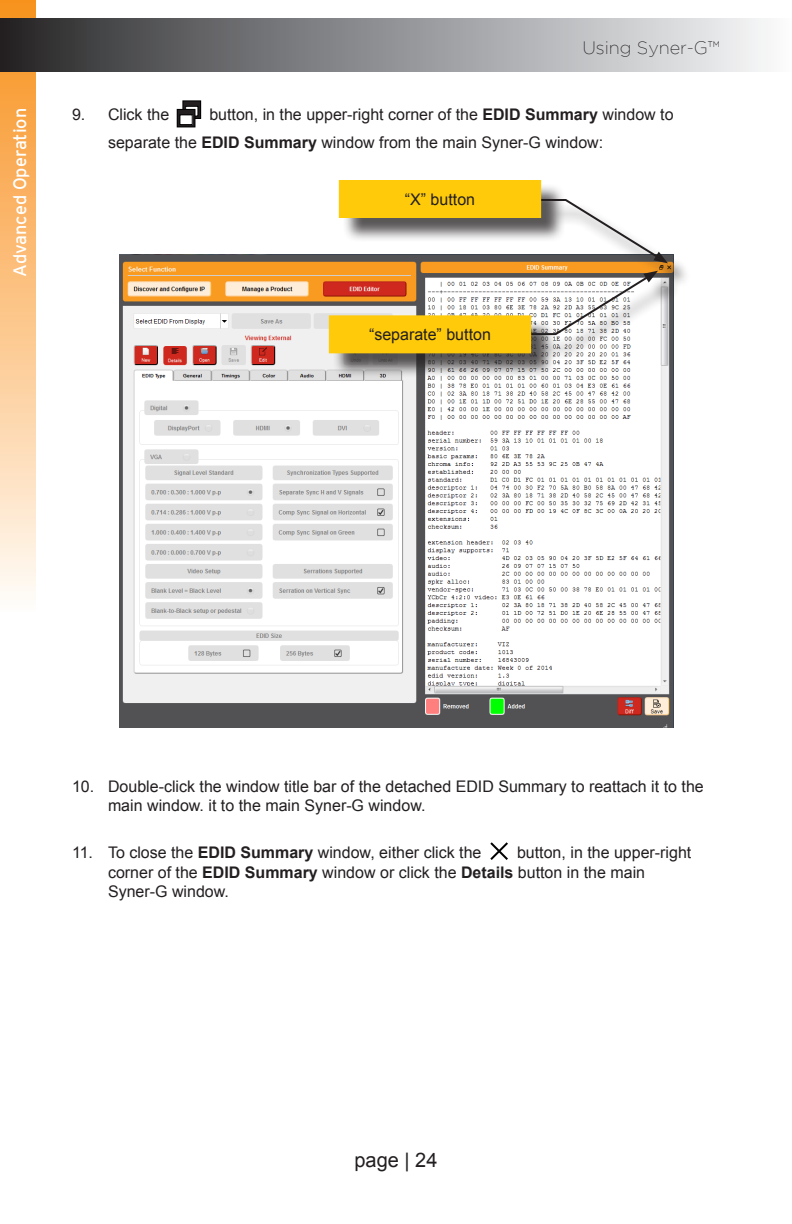
<style>
.page{position:relative;width:792px;height:1224px;background:#fff}
.page>*{position:absolute;margin:0;border:0;box-sizing:border-box;transform-origin:0 0}
.t1{font:20px "Arial";color:#231f20}
.Page_Chapter_Title{font:18px "Interstate";color:#fff}
.Page_Title_Continued{font:200 18px "Gotham";color:#231f20}
.Index_Level_2{font:16px/19.2px "Arial";color:#231f20}
.s1{font-weight:700}
</style>
<div class="page">
<div style="left:1px;top:1px;width:34px;height:610px;background:linear-gradient(to bottom,#f8901c,#fffaf5)"></div>
<div style="left:0;top:0;width:36px;height:612px;border:2px solid #fff"></div>
<div style="left:1px;top:19px;width:790px;height:52px;background:linear-gradient(to right,#2a2a2c,#fafcfe)"></div>
<div style="left:0;top:18px;width:792px;height:54px;border:2px solid #fff"></div>
<img style="left:120px;top:254px;width:554px;height:473px">
<svg style="left:185px;top:103px;width:14px;height:14px"></svg>
<div style="left:183px;top:101px;width:18px;height:18px;border:1px solid #000"></div>
<svg style="left:187px;top:108px;width:9px;height:6px"></svg>
<div style="left:185px;top:106px;width:13px;height:10px;border:1px solid #000"></div>
<svg style="left:179px;top:111px;width:14px;height:14px"></svg>
<div style="left:177px;top:109px;width:18px;height:18px;border:1px solid #000"></div>
<div style="left:180px;top:115px;width:12px;height:10px;background:#fff"></div>
<div style="left:180px;top:115px;width:13px;height:10px;border:1px solid #000"></div>
<svg style="left:490px;top:842px;width:18px;height:18px"></svg>
<div style="left:332px;top:274px;width:349px;height:104px;background:#231f20;opacity:.75"></div>
<img style="left:526px;top:287px;width:132px;height:49px">
<div style="left:330px;top:316px;width:200px;height:36px;background:#feca0a"></div>
<div style="left:329px;top:315px;width:202px;height:38px;border:2px solid #feca0a"></div>
<div style="left:342px;top:183px;width:349px;height:104px;background:#231f20;opacity:.75"></div>
<svg style="left:536px;top:198px;width:132px;height:65px"></svg>
<div style="left:340px;top:181px;width:200px;height:36px;background:#feca0a"></div>
<div style="left:339px;top:180px;width:202px;height:38px;border:2px solid #feca0a"></div>
<p class="Page_Chapter_Title" style="left:10px;top:277px;width:170px;rotate:-90deg">Advanced Operation</p>
<p class="Page_Title_Continued" style="left:582px;top:38px;width:139px">Using Syner-G™</p>
<p class="Index_Level_2" style="left:72px;top:105px;width:99px">9. Click the</p>
<p class="Index_Level_2" style="left:108px;top:100px;width:567px;line-height:28px;text-indent:101px">button, in the upper-right corner of the <span class="s1">EDID Summary</span> window to separate the <span class="s1">EDID Summary</span> window from the main Syner-G window:</p>
<p class="Index_Level_2" style="left:405px;top:190px;width:72px">“X” button</p>
<p class="Index_Level_2" style="left:369px;top:325px;width:123px">“separate” button</p>
<p class="Index_Level_2" style="left:108px;top:777px;width:597px;text-indent:-36px">10. Double-click the window title bar of the detached EDID Summary to reattach it to the main window. it to the main Syner-G window.</p>
<p class="Index_Level_2" style="left:72px;top:843px;width:411px">11. To close the <span class="s1">EDID Summary</span> window, either click the</p>
<p class="Index_Level_2" style="left:108px;top:843px;width:585px;text-indent:409px">button, in the upper-right corner of the <span class="s1">EDID Summary</span> window or click the <span class="s1">Details</span> button in the main<br>Syner-G window.</p>
<p class="t1" style="left:354px;top:1146px;width:85px">page | 24</p>
</div>
